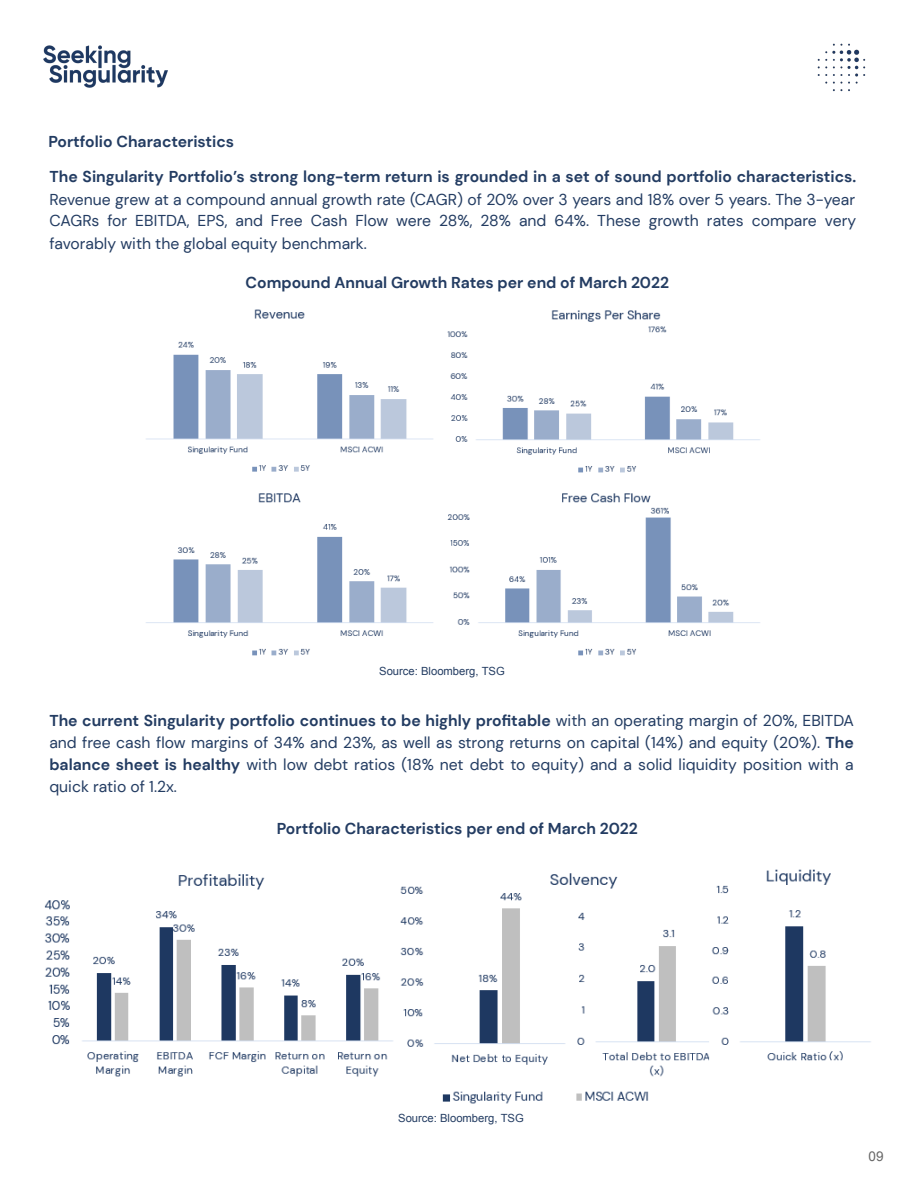
<style>
.page{position:relative;width:918px;height:1188px;background:#fff}
.page>*{position:absolute;margin:0;border:0;box-sizing:border-box;transform-origin:0 0}
.t1{font:15.75px/22.2px "DM Sans";color:#233c62;text-align:justify}
.t2{font:700 15.75px "DM Sans";color:#233c62}
.t3{font:13.5px "Arial";color:#666}
.t4{font:11.25px "Arial";color:#233c62}
.s1{font-weight:700}
</style>
<div class="page">
<img style="left:817px;top:43px;width:49px;height:49px">
<img style="left:43px;top:45px;width:125px;height:43px">
<img style="left:146px;top:309px;width:614px;height:347px">
<img style="left:45px;top:869px;width:826px;height:235px">
<p class="t2" style="left:48px;top:133px;width:187px">Portfolio Characteristics</p>
<p class="t2" style="left:50px;top:167px;width:808px">The Singularity Portfolio’s strong long-term return is grounded in a set of sound portfolio characteristics.</p>
<p class="t1" style="left:50px;top:188px;width:808px">Revenue grew at a compound annual growth rate (CAGR) of 20% over 3 years and 18% over 5 years. The 3-year CAGRs for EBITDA, EPS, and Free Cash Flow were 28%, 28% and 64%. These growth rates compare very favorably with the global equity benchmark.</p>
<p class="t2" style="left:246px;top:273px;width:425px">Compound Annual Growth Rates per end of March 2022</p>
<p class="t4" style="left:379px;top:665px;width:127px">Source: Bloomberg, TSG</p>
<p class="t1" style="left:49px;top:709px;width:806px"><span class="s1">The current Singularity portfolio continues to be highly profitable</span> with an operating margin of 20%, EBITDA and free cash flow margins of 34% and 23%, as well as strong returns on capital (14%) and equity (20%). <span class="s1">The balance sheet is healthy</span> with low debt ratios (18% net debt to equity) and a solid liquidity position with a quick ratio of 1.2x.</p>
<p class="t2" style="left:277px;top:819px;width:363px">Portfolio Characteristics per end of March 2022</p>
<p class="t4" style="left:398px;top:1111px;width:127px">Source: Bloomberg, TSG</p>
<p class="t3" style="left:868px;top:1149px;width:17px">09</p>
</div>
